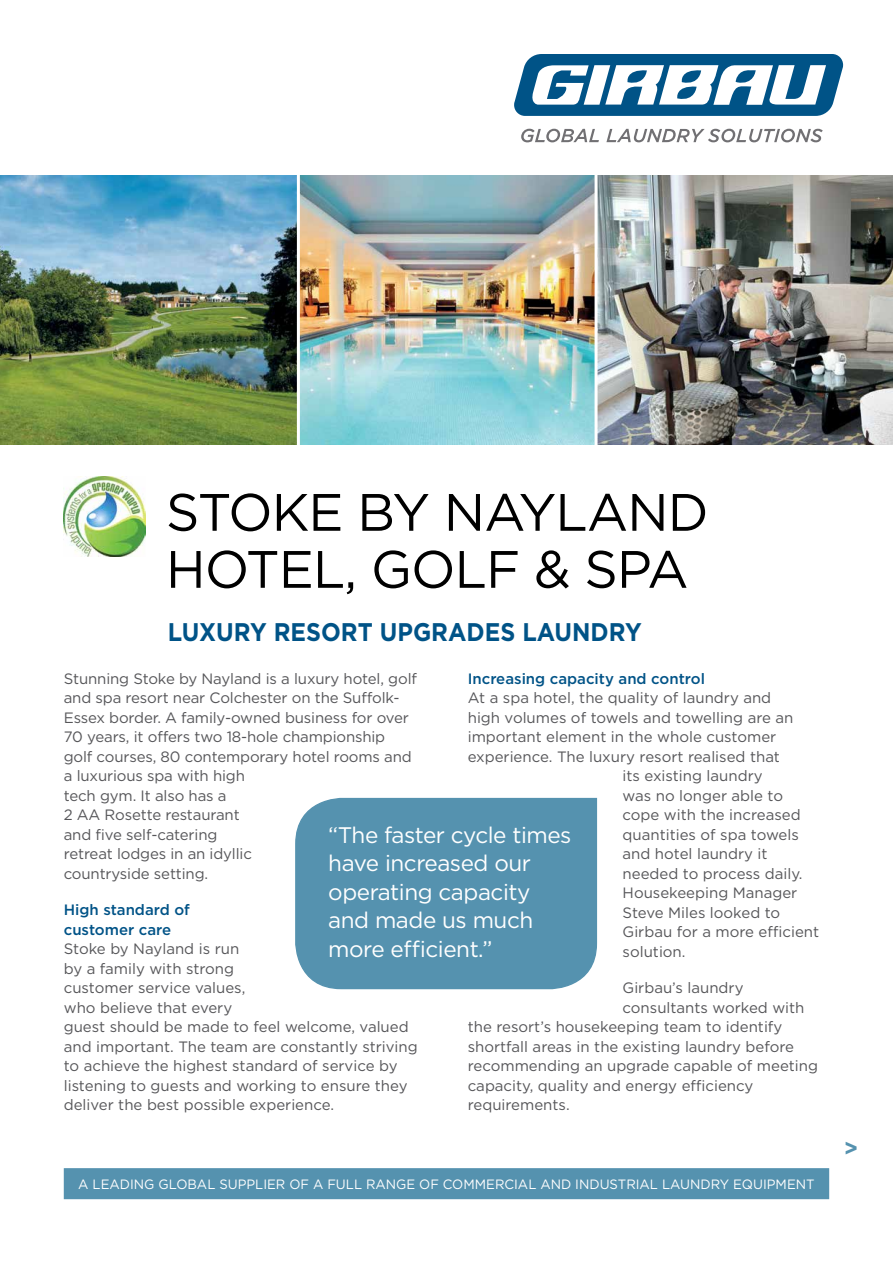
<style>
.page{position:relative;width:893px;height:1263px;background:#fff}
.page>*{position:absolute;margin:0;border:0;box-sizing:border-box;transform-origin:0 0}
.t1{font:52.5px/57px "Gotham";letter-spacing:-.02em;color:#000}
.t2{font:700 25.5px "Gotham";color:#005387;scale:.91 1}
.t3{font:22.5px/28.5px "Gotham";letter-spacing:-.02em;color:#fff}
.t4{font:700 22.5px "Gotham";color:#5592af}
.t5{font:15px/19.5px "Gotham";color:#565659}
.t6{font:500 15px/19.5px "Gotham";color:#005387}
.t7{font:13.5px "Gotham";color:#fff}
</style>
<div class="page">
<div style="left:295px;top:797px;width:303px;height:193px;background:#5592af"></div>
<svg style="left:514px;top:54px;width:329px;height:62px"></svg>
<svg style="left:521px;top:129px;width:78px;height:13px"></svg>
<svg style="left:606px;top:129px;width:217px;height:13px"></svg>
<img style="left:64px;top:477px;width:82px;height:79px">
<div style="left:64px;top:1168px;width:765px;height:31px;background:#5592af;border:2px solid #5592af"></div>
<img style="left:0;top:176px;width:595px;height:268px">
<img style="left:598px;top:176px;width:295px;height:268px">
<hr style="left:297px;top:174px;width:3px;height:272px;background:#fff">
<h1 class="t1" style="left:166px;top:483px;width:544px">STOKE BY NAYLAND<br>HOTEL, GOLF &amp; SPA</h1>
<h2 class="t2" style="left:168px;top:615px;width:522px">LUXURY RESORT UPGRADES LAUNDRY</h2>
<p class="t5" style="left:64px;top:668px;width:355px">Stunning Stoke by Nayland is a luxury hotel, golf and spa resort near Colchester on the Suffolk-Essex border. A family-owned business for over 70 years, it offers two 18-hole championship golf courses, 80 contemporary hotel rooms and a luxurious spa with high<br>tech gym. It also has a<br>2 AA Rosette restaurant<br>and five self-catering<br>retreat lodges in an idyllic<br>countryside setting.</p>
<p class="t6" style="left:64px;top:900px;width:128px">High standard of customer care</p>
<p class="t5" style="left:64px;top:939px;width:355px">Stoke by Nayland is run<br>by a family with strong<br>customer service values,<br>who believe that every<br>guest should be made to feel welcome, valued and important. The team are constantly striving to achieve the highest standard of service by listening to guests and working to ensure they deliver the best possible experience.</p>
<p class="t6" style="left:468px;top:668px;width:239px">Increasing capacity and control</p>
<p class="t5" style="left:468px;top:688px;width:305px">At a spa hotel, the quality of laundry and</p>
<p class="t5" style="left:468px;top:707px;width:327px">high volumes of towels and towelling are an</p>
<p class="t5" style="left:468px;top:727px;width:310px">important element in the whole customer</p>
<p class="t5" style="left:468px;top:746px;width:314px">experience. The luxury resort realised that</p>
<p class="t5" style="left:623px;top:766px;width:141px">its existing laundry</p>
<p class="t5" style="left:623px;top:785px;width:162px">was no longer able to</p>
<p class="t5" style="left:623px;top:805px;width:180px">cope with the increased</p>
<p class="t5" style="left:623px;top:824px;width:178px">quantities of spa towels</p>
<p class="t5" style="left:623px;top:844px;width:146px">and hotel laundry it</p>
<p class="t5" style="left:623px;top:863px;width:182px">needed to process daily.</p>
<p class="t5" style="left:623px;top:883px;width:176px">Housekeeping Manager</p>
<p class="t5" style="left:623px;top:902px;width:159px">Steve Miles looked to</p>
<p class="t5" style="left:623px;top:922px;width:198px">Girbau for a more efficient</p>
<p class="t5" style="left:623px;top:941px;width:64px">solution.</p>
<p class="t5" style="left:623px;top:978px;width:122px">Girbau’s laundry</p>
<p class="t5" style="left:623px;top:997px;width:183px">consultants worked with</p>
<p class="t5" style="left:468px;top:1017px;width:316px">the resort’s housekeeping team to identify</p>
<p class="t5" style="left:468px;top:1036px;width:328px">shortfall areas in the existing laundry before</p>
<p class="t5" style="left:468px;top:1056px;width:352px">recommending an upgrade capable of meeting</p>
<p class="t5" style="left:468px;top:1075px;width:287px">capacity, quality and energy efficiency</p>
<p class="t5" style="left:468px;top:1095px;width:103px">requirements.</p>
<h3 class="t3" style="left:328px;top:820px;width:245px">“The faster cycle times have increased our operating capacity and made us much more efficient.”</h3>
<p class="t7" style="left:78px;top:1175px;width:738px">A LEADING GLOBAL SUPPLIER OF A FULL RANGE OF COMMERCIAL AND INDUSTRIAL LAUNDRY EQUIPMENT</p>
<h3 class="t4" style="left:844px;top:1133px;width:16px">&gt;</h3>
</div>
